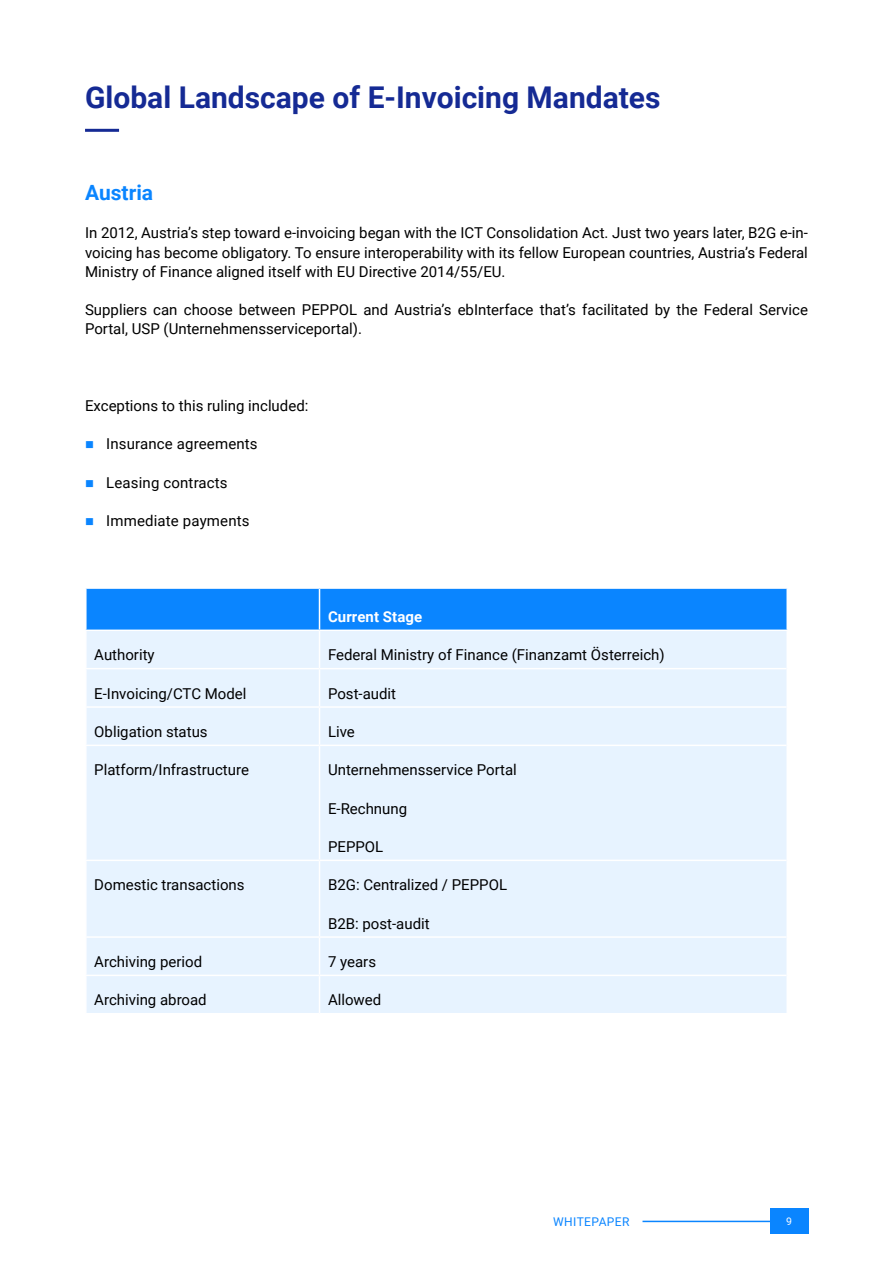
<style>
.page{position:relative;width:893px;height:1263px;background:#fff}
.page>*{position:absolute;margin:0;border:0;box-sizing:border-box;transform-origin:0 0}
.t1{font:700 30px "Roboto";color:#152a94}
.t2{font:700 21px "Roboto";color:#0a85ff}
.t3{font:15px/19.2px "Roboto";color:#000;text-align:justify}
.t4{font:700 15px "Roboto";letter-spacing:.005em;color:#fff}
.t5{font:12px "Roboto";letter-spacing:.035em;color:#0a85ff}
.t6{font:10.5px "Roboto";color:#fff}
.s1{color:#0a85ff}
</style>
<div class="page">
<div style="left:770px;top:1209px;width:38px;height:25px;background:#0a85ff"></div>
<hr style="left:642px;top:1221px;width:128px;height:1px;background:#0a85ff">
<hr style="left:85px;top:129px;width:34px;height:3px;background:#152a94">
<div style="left:87px;top:589px;width:699px;height:40px;background:#0a85ff"></div>
<div style="left:87px;top:631px;width:699px;height:382px;background:#e7f3ff"></div>
<hr style="left:319px;top:631px;width:1px;height:37px;background:#fff">
<hr style="left:319px;top:669px;width:1px;height:37px;background:#fff">
<hr style="left:319px;top:708px;width:1px;height:37px;background:#fff">
<hr style="left:319px;top:746px;width:1px;height:114px;background:#fff">
<hr style="left:319px;top:861px;width:1px;height:75px;background:#fff">
<hr style="left:319px;top:938px;width:1px;height:37px;background:#fff">
<hr style="left:319px;top:976px;width:1px;height:37px;background:#fff">
<hr style="left:85px;top:668px;width:234px;height:1px;background:#fff">
<hr style="left:319px;top:668px;width:467px;height:1px;background:#fff">
<hr style="left:85px;top:706px;width:234px;height:2px;background:#fff">
<hr style="left:319px;top:706px;width:467px;height:2px;background:#fff">
<hr style="left:85px;top:745px;width:234px;height:1px;background:#fff">
<hr style="left:319px;top:745px;width:467px;height:1px;background:#fff">
<hr style="left:85px;top:860px;width:234px;height:1px;background:#fff">
<hr style="left:319px;top:860px;width:467px;height:1px;background:#fff">
<hr style="left:85px;top:936px;width:234px;height:2px;background:#fff">
<hr style="left:319px;top:936px;width:467px;height:2px;background:#fff">
<hr style="left:85px;top:975px;width:234px;height:1px;background:#fff">
<hr style="left:319px;top:975px;width:467px;height:1px;background:#fff">
<hr style="left:319px;top:589px;width:1px;height:40px;background:#fff">
<h1 class="t1" style="left:85px;top:76px;width:577px">Global Landscape of E-Invoicing Mandates</h1>
<h2 class="t2" style="left:85px;top:178px;width:70px">Austria</h2>
<p class="t3" style="left:85px;top:223px;width:724px">In 2012, Austria’s step toward e-invoicing began with the ICT Consolidation Act. Just two years later, B2G e-in&shy;voicing has become obligatory. To ensure interoperability with its fellow European countries, Austria’s Federal Ministry of Finance aligned itself with EU Directive 2014/55/EU.</p>
<p class="t3" style="left:85px;top:300px;width:724px">Suppliers can choose between PEPPOL and Austria’s ebInterface that’s facilitated by the Federal Service<br>Portal, USP (Unternehmensserviceportal).</p>
<p class="t3" style="left:85px;top:395px;width:225px">Exceptions to this ruling included:</p>
<p class="t3" style="left:85px;top:434px;width:174px"><span class="s1">■</span> Insurance agreements</p>
<p class="t3" style="left:85px;top:472px;width:144px"><span class="s1">■</span> Leasing contracts</p>
<p class="t3" style="left:85px;top:510px;width:166px"><span class="s1">■</span> Immediate payments</p>
<p class="t4" style="left:328px;top:606px;width:96px">Current Stage</p>
<p class="t3" style="left:94px;top:645px;width:62px">Authority</p>
<p class="t3" style="left:328px;top:645px;width:338px">Federal Ministry of Finance (Finanzamt Österreich)</p>
<p class="t3" style="left:94px;top:683px;width:154px">E-Invoicing/CTC Model</p>
<p class="t3" style="left:328px;top:683px;width:70px">Post-audit</p>
<p class="t3" style="left:94px;top:721px;width:115px">Obligation status</p>
<p class="t3" style="left:328px;top:721px;width:28px">Live</p>
<p class="t3" style="left:94px;top:760px;width:156px">Platform/Infrastructure</p>
<p class="t3" style="left:328px;top:760px;width:190px">Unternehmensservice Portal</p>
<p class="t3" style="left:328px;top:798px;width:81px">E-Rechnung</p>
<p class="t3" style="left:328px;top:836px;width:57px">PEPPOL</p>
<p class="t3" style="left:94px;top:875px;width:152px">Domestic transactions</p>
<p class="t3" style="left:328px;top:875px;width:181px">B2G: Centralized / PEPPOL</p>
<p class="t3" style="left:328px;top:913px;width:103px">B2B: post-audit</p>
<p class="t3" style="left:94px;top:951px;width:109px">Archiving period</p>
<p class="t3" style="left:328px;top:951px;width:50px">7 years</p>
<p class="t3" style="left:94px;top:990px;width:114px">Archiving abroad</p>
<p class="t3" style="left:328px;top:990px;width:55px">Allowed</p>
<p class="t5" style="left:553px;top:1213px;width:78px">WHITEPAPER</p>
<p class="t6" style="left:786px;top:1214px;width:7px">9</p>
</div>
